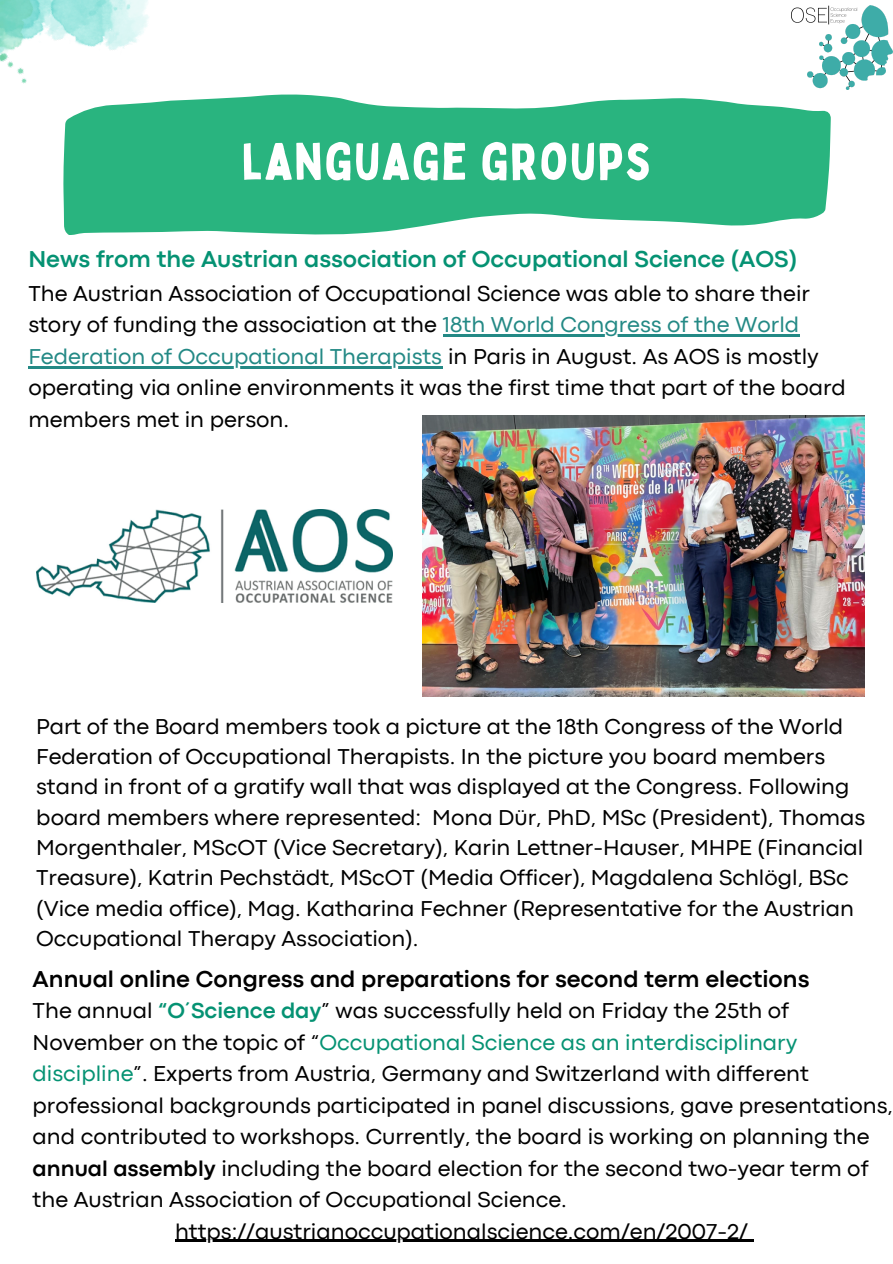
<style>
.page{position:relative;width:893px;height:1264px;background:#fff}
.page>*{position:absolute;margin:0;border:0;box-sizing:border-box;transform-origin:0 0}
.t1{font:51px "Bobby Jones";letter-spacing:.03em;color:#fff}
.t2{font:700 24px "Codec Pro";color:#000}
.t3{font:700 24px "Codec Pro";color:#059273}
.t4{font:22.5px/30.3px "Codec Pro";color:#000}
.t5{font:22.5px "Codec Pro";color:#059273}
.s1{color:#238985}
.s2{font-weight:700;color:#059273}
.s3{color:#000}
.s4{color:#059273}
.s5{font-weight:700}
</style>
<div class="page">
<img style="left:0;top:0;width:149px;height:84px">
<img style="left:791px;top:6px;width:101px;height:83px">
<svg style="left:61px;top:81px;width:770px;height:154px;fill:#29b47f"></svg>
<img style="left:36px;top:509px;width:357px;height:93px">
<img style="left:422px;top:415px;width:442px;height:281px">
<hr style="left:443px;top:335px;width:356px;height:2px;background:#238985">
<hr style="left:28px;top:366px;width:414px;height:2px;background:#238985">
<hr style="left:175px;top:1239px;width:573px;height:2px;background:#000">
<svg style="left:748px;top:1239px;width:6px;height:2px"></svg>
<h1 class="t1" style="left:242px;top:129px;width:410px">LANGUAGE GROUPS</h1>
<p class="t3" style="left:28px;top:250px;width:770px">News from the Austrian association of Occupational Science (AOS)</p>
<p class="t4" style="left:28px;top:279px;width:819px;line-height:31.5px">The Austrian Association of Occupational Science was able to share their story of funding the association at the <span class="s1">18th World Congress of the World Federation of Occupational Therapists</span> in Paris in August. As AOS is mostly operating via online environments it was the first time that part of the board members met in person.</p>
<p class="t4" style="left:36px;top:712px;width:830px">Part of the Board members took a picture at the 18th Congress of the World Federation of Occupational Therapists. In the picture you board members stand in front of a gratify wall that was displayed at the Congress. Following board members where represented: Mona Dü r, PhD, MSc (President), Thomas Morgenthaler, MScOT (Vice Secretary), Karin Lettner-Hauser, MHPE (Financial Treasure), Katrin Pechstädt, MScOT (Media Officer), Magdalena Schlögl, BSc (Vice media office), Mag. Katharina Fechner (Representative for the Austrian Occupational Therapy Association).</p>
<p class="t2" style="left:33px;top:970px;width:778px">Annual online Congress and preparations for second term elections</p>
<p class="t4" style="left:33px;top:997px;width:758px">The annual <span class="s2">“O´Science day</span>” was successfully held on Friday the 25th of</p>
<p class="t5" style="left:33px;top:1034px;width:766px"><span class="s3">November on the topic of “</span>Occupational Science as an interdisciplinary</p>
<p class="t4" style="left:33px;top:1060px;width:777px"><span class="s4">discipline</span>”. Experts from Austria, Germany and Switzerland with different</p>
<p class="t4" style="left:33px;top:1091px;width:861px">professional backgrounds participated in panel discussions, gave presentations,</p>
<p class="t4" style="left:33px;top:1123px;width:838px">and contributed to workshops. Currently, the board is working on planning the</p>
<p class="t4" style="left:33px;top:1154px;width:837px"><span class="s5">annual assembly</span> including the board election for the second two-year term of</p>
<p class="t4" style="left:33px;top:1186px;width:535px">the Austrian Association of Occupational Science.</p>
<p class="t4" style="left:175px;top:1217px;width:574px">https://austrianoccupationalscience.com/en/2007-2/</p>
</div>
